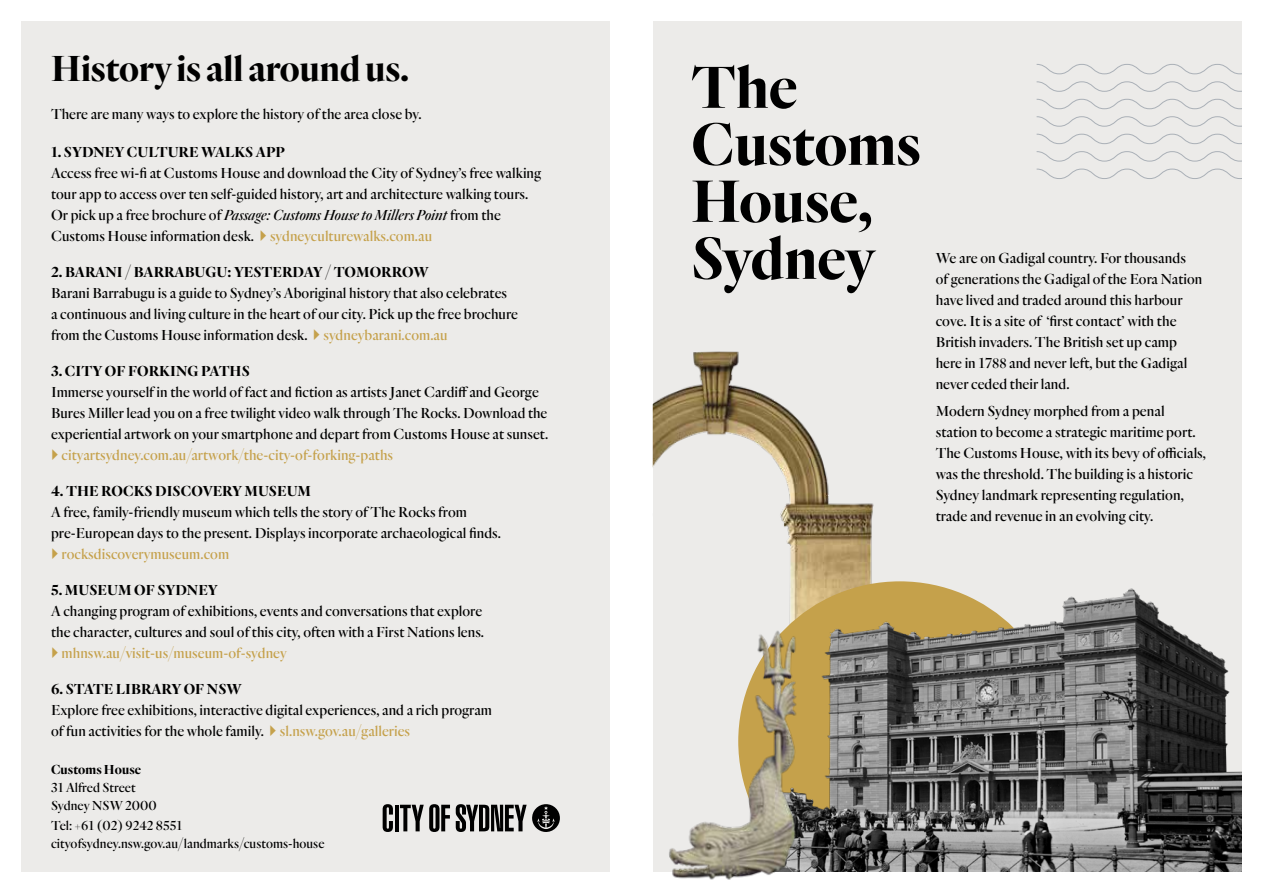
<style>
.page{position:relative;width:1263px;height:893px;background:#fff}
.page>*{position:absolute;margin:0;border:0;box-sizing:border-box;transform-origin:0 0}
.t1{font:700 61.65px/57px "Quarto";color:#000}
.t2{font:700 37.5px "Quarto";color:#000}
.t3{font:500 15px/21px "Quarto";letter-spacing:.005em;color:#000}
.t4{font:700 15px "Quarto";letter-spacing:.005em;color:#000}
.t5{font:500 15px "Quarto";letter-spacing:.005em;color:#c5a14b}
.t6{font:500 13.5px/18px "Quarto";letter-spacing:.005em;color:#000}
.t7{font:700 13.5px "Quarto";letter-spacing:.005em;color:#000}
.s1{font-style:italic}
.s2{color:#c5a14b}
</style>
<div class="page">
<div style="left:653px;top:21px;width:589px;height:851px;background:#ecebe9"></div>
<div style="left:21px;top:21px;width:589px;height:851px;background:#ecebe9"></div>
<img style="left:653px;top:351px;width:221px;height:225px">
<svg style="left:383px;top:804px;width:10px;height:28px"></svg>
<hr style="left:395px;top:805px;width:4px;height:26px;background:#000">
<svg style="left:400px;top:804px;width:50px;height:28px"></svg>
<svg style="left:456px;top:804px;width:104px;height:28px"></svg>
<svg style="left:1036px;top:64px;width:206px;height:115px"></svg>
<img style="left:789px;top:576px;width:453px;height:296px">
<img style="left:669px;top:623px;width:150px;height:257px">
<h2 class="t2" style="left:51px;top:43px;width:360px">History is all around us.</h2>
<p class="t3" style="left:51px;top:103px;width:372px">There are many ways to explore the history of the area close by.</p>
<p class="t4" style="left:51px;top:142px;width:235px">1. SYDNEY CULTURE WALKS APP</p>
<p class="t3" style="left:51px;top:162px;width:492px">Access free wi-fi at Customs House and download the City of Sydney’s free walking tour app to access over ten self-guided history, art and architecture walking tours.<br>Or pick up a free brochure of <span class="s1">Passage: Customs House to Millers Point</span> from the Customs House information desk. <span class="s2">sydneyculturewalks.com.au</span></p>
<p class="t4" style="left:51px;top:262px;width:379px">2. BARANI / BARRABUGU: YESTERDAY / TOMORROW</p>
<p class="t3" style="left:51px;top:282px;width:469px">Barani Barrabugu is a guide to Sydney’s Aboriginal history that also celebrates<br>a continuous and living culture in the heart of our city. Pick up the free brochure from the Customs House information desk. <span class="s2">sydneybarani.com.au</span></p>
<p class="t4" style="left:51px;top:361px;width:200px">3. CITY OF FORKING PATHS</p>
<p class="t3" style="left:51px;top:381px;width:499px">Immerse yourself in the world of fact and fiction as artists Janet Cardiff and George<br>Bures Miller lead you on a free twilight video walk through The Rocks. Download the experiential artwork on your smartphone and depart from Customs House at sunset.</p>
<p class="t5" style="left:62px;top:445px;width:333px">cityartsydney.com.au/artwork/the-city-of-forking-paths</p>
<p class="t4" style="left:51px;top:481px;width:262px">4. THE ROCKS DISCOVERY MUSEUM</p>
<p class="t3" style="left:51px;top:501px;width:451px">A free, family-friendly museum which tells the story of The Rocks from pre-European days to the present. Displays incorporate archaeological finds.</p>
<p class="t5" style="left:62px;top:544px;width:169px">rocksdiscoverymuseum.com</p>
<p class="t4" style="left:51px;top:579px;width:168px">5. MUSEUM OF SYDNEY</p>
<p class="t3" style="left:51px;top:600px;width:435px">A changing program of exhibitions, events and conversations that explore the character, cultures and soul of this city, often with a First Nations lens.</p>
<p class="t5" style="left:62px;top:643px;width:226px">mhnsw.au/visit-us/museum-of-sydney</p>
<p class="t4" style="left:51px;top:678px;width:192px">6. STATE LIBRARY OF NSW</p>
<p class="t3" style="left:51px;top:699px;width:442px">Explore free exhibitions, interactive digital experiences, and a rich program of fun activities for the whole family. <span class="s2">sl.nsw.gov.au/galleries</span></p>
<p class="t7" style="left:51px;top:760px;width:92px">Customs House</p>
<p class="t6" style="left:51px;top:778px;width:107px">31 Alfred Street<br>Sydney NSW 2000</p>
<p class="t6" style="left:51px;top:816px;width:275px">Tel: +61 (02) 9242 8551 cityofsydney.nsw.gov.au/landmarks/customs-house</p>
<h1 class="t1" style="left:691px;top:58px;width:231px">The<br>Customs<br>House,<br>Sydney</h1>
<p class="t3" style="left:936px;top:247px;width:268px">We are on Gadigal country. For thousands<br>of generations the Gadigal of the Eora Nation have lived and traded around this harbour cove. It is a site of ‘first contact’ with the British invaders. The British set up camp here in 1788 and never left, but the Gadigal never ceded their land.</p>
<p class="t3" style="left:936px;top:401px;width:272px">Modern Sydney morphed from a penal station to become a strategic maritime port.<br>The Customs House, with its bevy of officials, was the threshold. The building is a historic Sydney landmark representing regulation, trade and revenue in an evolving city.</p>
</div>
